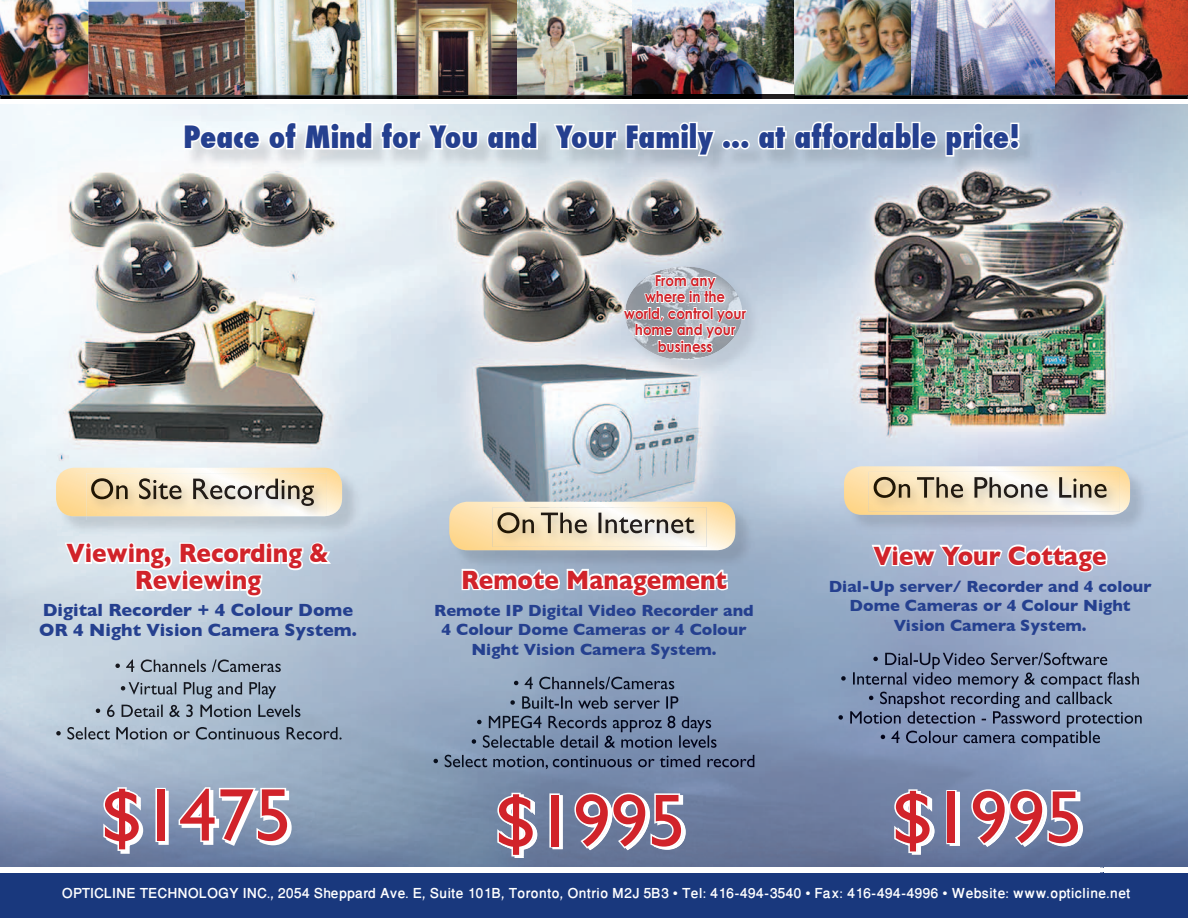
<style>
.page{position:relative;width:1188px;height:918px;background:#fff}
.page>*{position:absolute;margin:0;border:0;box-sizing:border-box;transform-origin:0 0}
.t1{font:75px "Gill Sans";color:#d1232a}
.t2{font:800 condensed 30px "Futura";color:#25408f}
.t3{font:700 27px/27px "Gill Sans";color:#d1232a;text-align:center;scale:.9 1}
.t4{font:500 19.5px "Win Soft Pro";color:#fff}
.t5{font:700 18px/19.5px "Gill Sans";color:#25408f}
.t6{font:700 16.5px/19.5px "Gill Sans";color:#25408f;text-align:center}
.t7{font:700 15px/16.5px "Century Gothic";color:#d1232a;text-align:center;scale:.9 1}
</style>
<div class="page">
<img style="left:0;top:0;width:1188px;height:867px">
<img style="left:0;top:0;width:89px;height:95px">
<img style="left:539px;top:0;width:649px;height:95px">
<img style="left:88px;top:2px;width:94px;height:93px">
<img style="left:0;top:95px;width:632px;height:4px">
<img style="left:632px;top:95px;width:162px;height:1px">
<img style="left:794px;top:95px;width:258px;height:1px">
<img style="left:1052px;top:95px;width:136px;height:4px">
<img style="left:539px;top:96px;width:515px;height:3px">
<img style="left:1px;top:96px;width:181px;height:3px">
<div style="left:0;top:99px;width:1188px;height:5px;background:#fff"></div>
<img style="left:539px;top:123px;width:501px;height:54px">
<img style="left:182px;top:0;width:357px;height:208px">
<svg style="left:551px;top:118px;width:471px;height:48px"></svg>
<svg style="left:62px;top:540px;width:272px;height:60px"></svg>
<img style="left:115px;top:659px;width:167px;height:13px">
<img style="left:121px;top:682px;width:155px;height:17px">
<img style="left:96px;top:704px;width:205px;height:13px">
<img style="left:56px;top:727px;width:286px;height:13px">
<img style="left:107px;top:791px;width:205px;height:76px">
<div style="left:158px;top:791px;width:11px;height:54px;border:3px solid #fff"></div>
<svg style="left:102px;top:786px;width:43px;height:69px"></svg>
<div style="left:155px;top:788px;width:11px;height:54px;border:3px solid #fff"></div>
<svg style="left:176px;top:786px;width:117px;height:62px"></svg>
<div style="left:0;top:871px;width:1188px;height:47px;background:#19387d"></div>
<div style="left:0;top:867px;width:1188px;height:5px;background:#fff"></div>
<img style="left:57px;top:468px;width:305px;height:68px">
<svg style="left:56px;top:468px;width:286px;height:48px;background:#fbe5ba"></svg>
<img style="left:86px;top:473px;width:241px;height:47px">
<img style="left:91px;top:478px;width:223px;height:28px">
<svg style="left:462px;top:570px;width:266px;height:26px"></svg>
<img style="left:514px;top:677px;width:166px;height:12px">
<img style="left:510px;top:696px;width:174px;height:13px">
<img style="left:477px;top:716px;width:234px;height:16px">
<img style="left:472px;top:735px;width:245px;height:13px">
<img style="left:434px;top:755px;width:320px;height:14px">
<svg style="left:869px;top:542px;width:240px;height:33px"></svg>
<img style="left:873px;top:653px;width:234px;height:16px">
<img style="left:841px;top:672px;width:298px;height:17px">
<img style="left:869px;top:692px;width:244px;height:16px">
<img style="left:838px;top:711px;width:304px;height:17px">
<img style="left:881px;top:731px;width:219px;height:16px">
<img style="left:450px;top:502px;width:305px;height:68px">
<img style="left:462px;top:569px;width:261px;height:1px">
<svg style="left:449px;top:502px;width:286px;height:48px;background:#f9e4ba"></svg>
<img style="left:493px;top:507px;width:213px;height:40px">
<img style="left:497px;top:512px;width:197px;height:21px">
<img style="left:845px;top:467px;width:305px;height:68px">
<svg style="left:844px;top:466px;width:286px;height:49px;background:#f6e3c0"></svg>
<img style="left:869px;top:472px;width:251px;height:39px">
<img style="left:874px;top:477px;width:233px;height:21px">
<img style="left:501px;top:795px;width:202px;height:78px">
<svg style="left:496px;top:791px;width:190px;height:67px"></svg>
<img style="left:899px;top:792px;width:204px;height:81px">
<img style="left:895px;top:790px;width:205px;height:77px">
<img style="left:899px;top:867px;width:201px;height:5px">
<svg style="left:893px;top:788px;width:190px;height:67px"></svg>
<img style="left:626px;top:267px;width:137px;height:113px">
<img style="left:625px;top:266px;width:117px;height:7px">
<svg style="left:622px;top:273px;width:126px;height:89px"></svg>
<h2 class="t2" style="left:183px;top:116px;width:356px">Peace of Mind for You and</h2>
<h2 class="t2" style="left:556px;top:116px;width:466px">Your Family ... at affordable price!</h2>
<p class="t7" style="left:624px;top:272px;width:137px">From any<br>where in the world, control your home and your business</p>
<h3 class="t3" style="left:67px;top:540px;width:293px">Viewing, Recording &amp;<br>Reviewing</h3>
<p class="t5" style="left:39px;top:600px;width:319px">Digital Recorder + 4 Colour Dome<br>OR 4 Night Vision Camera System.</p>
<h1 class="t1" style="left:101px;top:772px;width:192px">$1475</h1>
<h3 class="t3" style="left:461px;top:566px;width:297px">Remote Management</h3>
<p class="t6" style="left:434px;top:600px;width:321px">Remote IP Digital Video Recorder and<br>4 Colour Dome Cameras or 4 Colour<br>Night Vision Camera System.</p>
<h1 class="t1" style="left:495px;top:777px;width:192px">$1995</h1>
<h3 class="t3" style="left:874px;top:542px;width:260px">View Your Cottage</h3>
<p class="t6" style="left:829px;top:576px;width:324px">Dial-Up server/ Recorder and 4 colour<br>Dome Cameras or 4 Colour Night<br>Vision Camera System.</p>
<h1 class="t1" style="left:892px;top:774px;width:192px">$1995</h1>
<p class="t4" style="left:62px;top:879px;width:1070px">OPTICLINE TECHNOLOGY INC., 2054 Sheppard Ave ,E. Suite 101 ,B Toronto, Ontrio M 3B5J2 • Tel: 416-494-3540 • Fax: 416-494-4996 • Website: www.opticline.net</p>
</div>
